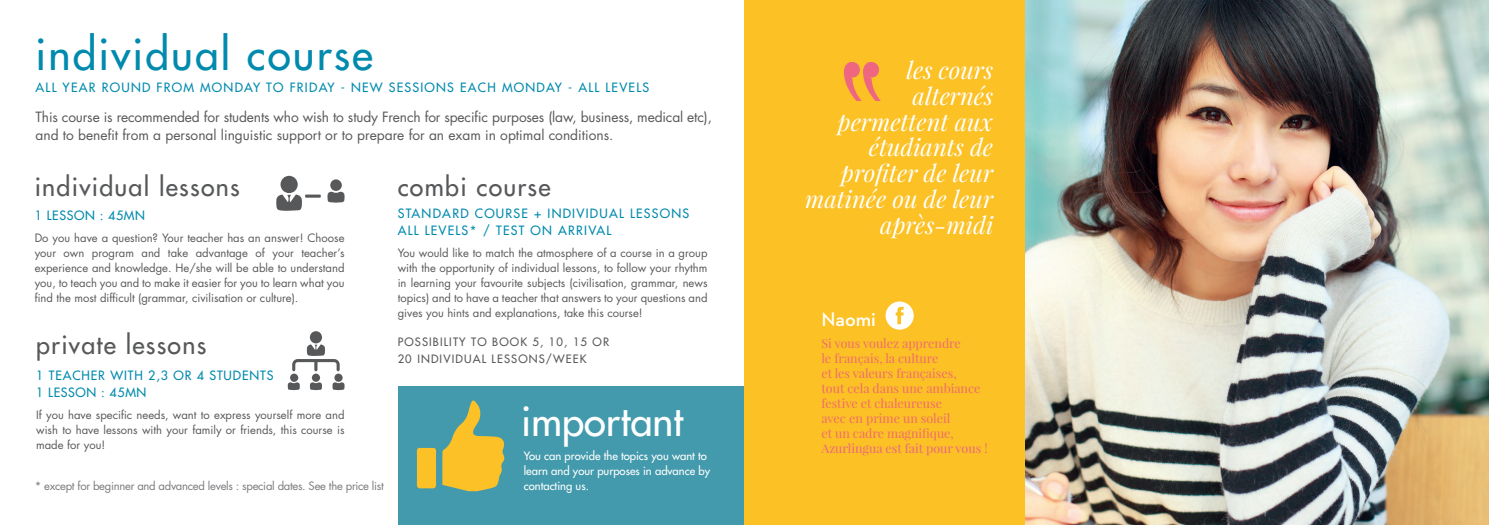
<style>
.page{position:relative;width:1489px;height:525px;background:#fff}
.page>*{position:absolute;margin:0;border:0;box-sizing:border-box;transform-origin:0 0}
.t1{font:500 42.5px "Futura Std";letter-spacing:.05em;color:#008aad}
.t2{font:500 40px "Futura Std";color:#fff}
.t3{font:500 25px "Futura Std";letter-spacing:.05em;color:#57585a}
.t4{font:italic 23.75px/25.8px "Playfair Display";color:#fff;text-align:right}
.t5{font:600 20px "Neutraface 2 Text";color:#fff}
.t6{font:13.75px/17.5px "Futura Std";letter-spacing:-.01em;color:#57585a}
.t7{font:12.5px/15px "Playfair Display";color:#f16b6c}
.t8{font:500 12.5px/17.5px "Futura Std";letter-spacing:.1em;color:#008aad}
.t9{font:500 12.5px/17.5px "Futura Std";letter-spacing:.07em;color:#008aad}
.t10{font:12.5px "Playfair Display";color:#ee6680}
.t11{font:500 12.5px "Futura Std";letter-spacing:.05em;color:#008aad}
.t12{font:11.25px/15px "Futura Std";color:#57585a;text-align:justify}
.t13{font:500 11.25px/15px "Futura Std";color:#fff}
.t14{font:11.25px "Futura Std";letter-spacing:-.025em;color:#787a7d}
.t15{font:500 11.25px/17.5px "Futura Std";letter-spacing:.1em;color:#57585a}
.s1{font-weight:400}
</style>
<div class="page">
<svg style="left:292px;top:344px;width:48px;height:27px"></svg>
<div style="left:310px;top:331px;width:12px;height:12px;background:#57585a;border-radius:50%"></div>
<svg style="left:288px;top:381px;width:12px;height:9px"></svg>
<svg style="left:332px;top:381px;width:12px;height:9px"></svg>
<svg style="left:310px;top:381px;width:12px;height:9px"></svg>
<div style="left:290px;top:373px;width:8px;height:9px;background:#57585a;border-radius:50%"></div>
<div style="left:334px;top:373px;width:8px;height:8px;background:#57585a;border-radius:50%"></div>
<div style="left:312px;top:373px;width:8px;height:8px;background:#57585a;border-radius:50%"></div>
<div style="left:280px;top:176px;width:18px;height:17px;background:#57585a;border-radius:50%"></div>
<svg style="left:327px;top:191px;width:17px;height:11px"></svg>
<div style="left:330px;top:179px;width:12px;height:12px;background:#57585a;border-radius:50%"></div>
<svg style="left:276px;top:194px;width:45px;height:17px"></svg>
<div style="left:398px;top:386px;width:346px;height:138px;background:#439aac"></div>
<svg style="left:442px;top:400px;width:62px;height:91px"></svg>
<svg style="left:417px;top:447px;width:19px;height:41px"></svg>
<img style="left:1024px;top:0;width:464px;height:524px">
<div style="left:744px;top:0;width:280px;height:524px;background:#fbc125"></div>
<svg style="left:844px;top:63px;width:36px;height:37px"></svg>
<svg style="left:885px;top:301px;width:28px;height:28px"></svg>
<h1 class="t1" style="left:36px;top:28px;width:339px">individual course</h1>
<p class="t8" style="left:36px;top:79px;width:615px">ALL YEAR ROUND FROM MONDAY TO FRIDAY - NEW SESSIONS EACH MONDAY - ALL LEVELS</p>
<p class="t6" style="left:36px;top:108px;width:678px">This course is recommended for students who wish to study French for specific purposes (law, business, medical etc), and to benefit from a personal linguistic support or to prepare for an exam in optimal conditions.</p>
<h3 class="t3" style="left:35px;top:171px;width:206px">individual lessons</h3>
<p class="t11" style="left:35px;top:207px;width:112px">1 LESSON : 45MN</p>
<p class="t12" style="left:35px;top:230px;width:311px">Do you have a question? Your teacher has an answer! Choose your own program and take advantage of your teacher’s experience and knowledge. He/she will be able to understand you, to teach you and to make it easier for you to learn what you find the most difficult (grammar, civilisation or culture).</p>
<h3 class="t3" style="left:36px;top:328px;width:172px">private lessons</h3>
<p class="t9" style="left:36px;top:366px;width:239px">1 TEACHER WITH 2,3 OR 4 STUDENTS<br>1 LESSON : 45MN</p>
<p class="t12" style="left:36px;top:407px;width:310px">If you have specific needs, want to express yourself more and wish to have lessons with your family or friends, this course is made for you!</p>
<p class="t14" style="left:35px;top:478px;width:350px">* except for beginner and advanced levels : special dates. See the price list</p>
<h3 class="t3" style="left:397px;top:171px;width:154px">combi course</h3>
<p class="t8" style="left:397px;top:204px;width:293px">STANDARD COURSE + INDIVIDUAL LESSONS<br>ALL LEVELS<span class="s1">*</span> / TEST ON ARRIVAL</p>
<p class="t12" style="left:397px;top:245px;width:311px">You would like to match the atmosphere of a course in a group with the opportunity of individual lessons, to follow your rhythm in learning your favourite subjects (civilisation, grammar, news topics) and to have a teacher that answers to your questions and gives you hints and explanations, take this course!</p>
<p class="t15" style="left:397px;top:332px;width:213px">POSSIBILITY TO BOOK 5, 10, 15 OR<br>20 INDIVIDUAL LESSONS/WEEK</p>
<h2 class="t2" style="left:521px;top:395px;width:163px">important</h2>
<p class="t13" style="left:524px;top:448px;width:188px">You can provide the topics you want to learn and your purposes in advance by contacting us.</p>
<h3 class="t4" style="left:805px;top:57px;width:189px">les cours<br>alternés permettent aux étudiants de profiter de leur matinée ou de leur après-midi</h3>
<h3 class="t5" style="left:821px;top:306px;width:56px">Naomi</h3>
<p class="t7" style="left:821px;top:335px;width:160px">Si vous voulez apprendre<br>le français, la culture<br>et les valeurs françaises, tout cela dans une ambiance festive et chaleureuse<br>avec en prime un soleil<br>et un cadre magnifique,</p>
<p class="t10" style="left:821px;top:440px;width:168px">Azurlingua est fait pour vous !</p>
</div>
